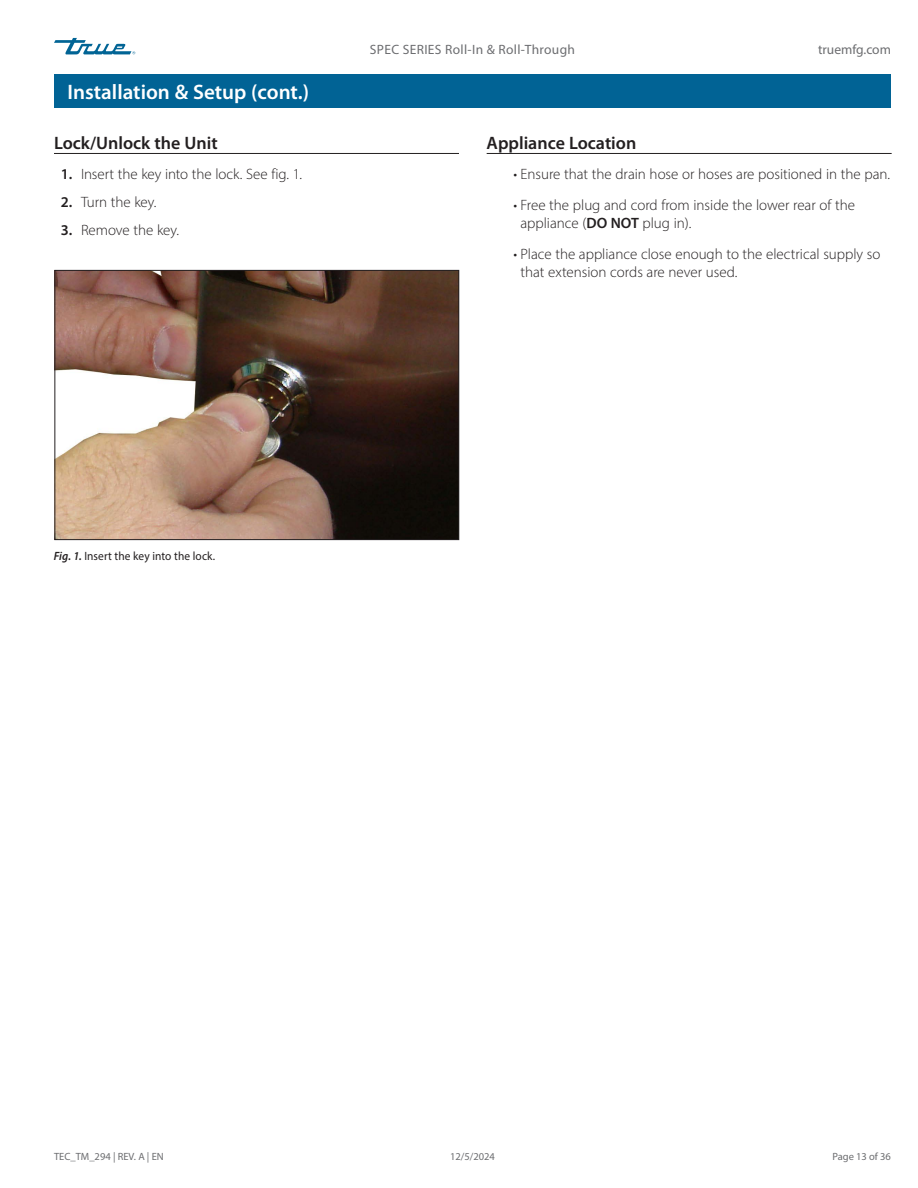
<style>
.page{position:relative;width:918px;height:1188px;background:#fff}
.page>*{position:absolute;margin:0;border:0;box-sizing:border-box;transform-origin:0 0}
.Title_bar_Page_header{font:600 21px "Myriad Pro";color:#fff}
.Subhead_underscore_H1{font:600 18px "Myriad Pro";color:#231f20}
.t1{font:300 15px/18px "Myriad Pro";color:#231f20}
.t2{font:13.5px "Myriad Pro";letter-spacing:.025em;color:#6c6d70}
.t3{font:13.5px "Myriad Pro";color:#6c6d70}
.Caption_FIG_Regular{font:12px "Myriad Pro";letter-spacing:.005em;color:#231f20;scale:.95 1}
.t4{font:10.5px "Myriad Pro";color:#6c6d70}
.s1{font-weight:600}
.s2{font-weight:600;font-style:italic}
</style>
<div class="page">
<svg style="left:54px;top:38px;width:81px;height:16px"></svg>
<div style="left:54px;top:74px;width:837px;height:34px;background:#016395"></div>
<img style="left:56px;top:272px;width:401px;height:266px">
<div style="left:54px;top:270px;width:405px;height:270px;border:1px solid #231f20"></div>
<hr style="left:54px;top:153px;width:405px;height:1px;background:#231f20">
<hr style="left:487px;top:153px;width:405px;height:1px;background:#231f20">
<p class="Title_bar_Page_header" style="left:68px;top:80px;width:243px">Installation &amp; Setup (cont.)</p>
<p class="Subhead_underscore_H1" style="left:54px;top:132px;width:165px">Lock/Unlock the Unit</p>
<p class="t1" style="left:61px;top:165px;width:243px"><span class="s1">1.</span> Insert the key into the lock. See fig. 1.</p>
<p class="t1" style="left:61px;top:193px;width:97px"><span class="s1">2.</span> Turn the key.</p>
<p class="t1" style="left:61px;top:221px;width:120px"><span class="s1">3.</span> Remove the key.</p>
<p class="t2" style="left:370px;top:42px;width:207px">SPEC SERIES Roll-In &amp; Roll-Through</p>
<p class="t3" style="left:818px;top:42px;width:74px">truemfg.com</p>
<p class="Subhead_underscore_H1" style="left:487px;top:132px;width:151px">Appliance Location</p>
<p class="t1" style="left:514px;top:165px;width:378px">• Ensure that the drain hose or hoses are positioned in the pan.</p>
<p class="t1" style="left:520px;top:196px;width:336px;text-indent:-7px">• Free the plug and cord from inside the lower rear of the appliance (<span class="s1">DO NOT</span> plug in).</p>
<p class="t1" style="left:520px;top:245px;width:362px;text-indent:-7px">• Place the appliance close enough to the electrical supply so that extension cords are never used.</p>
<p class="Caption_FIG_Regular" style="left:54px;top:549px;width:172px"><span class="s2">Fig. 1.</span> Insert the key into the lock.</p>
<p class="t4" style="left:54px;top:1150px;width:111px">TEC_TM_294 | REV. A | EN</p>
<p class="t4" style="left:450px;top:1150px;width:46px">12/5/2024</p>
<p class="t4" style="left:832px;top:1150px;width:60px">Page 13 of 36</p>
</div>
